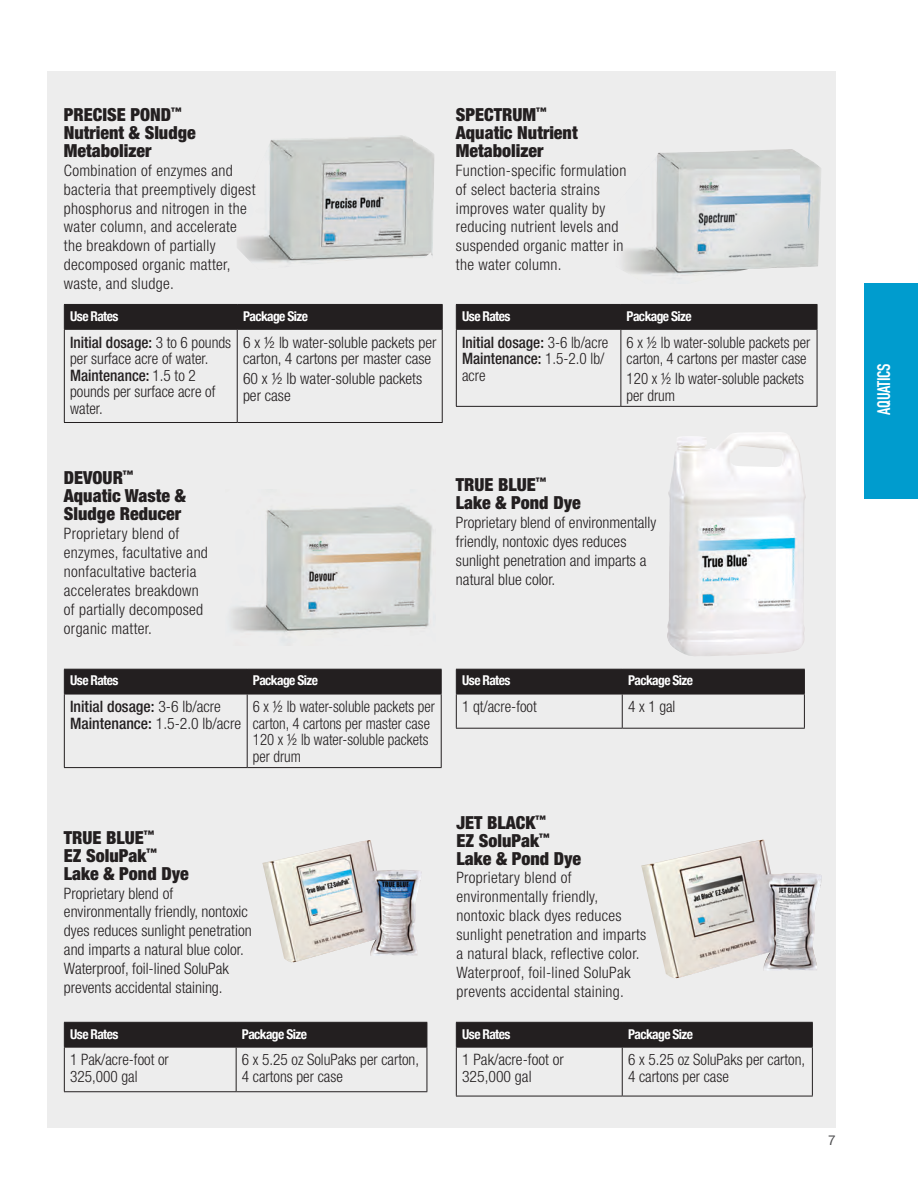
<style>
.page{position:relative;width:918px;height:1188px;background:#fff}
.page>*{position:absolute;margin:0;border:0;box-sizing:border-box;transform-origin:0 0}
.Product{font:900 condensed 18px/18px "Helvetica Neue";color:#231f20}
.t1{font:700 18px "DIN Condensed";letter-spacing:-.015em;color:#fff}
.hero_body{font:300 condensed 15.75px/18.9px "Helvetica Neue";letter-spacing:.02em;color:#231f20}
.Hero_Body{font:300 condensed 15.75px/16.5px "Helvetica Neue";color:#231f20}
.Product-2{font:300 condensed 15.75px/18.9px "Helvetica Neue";color:#231f20}
.Hero_Body-2{font:300 condensed 15.75px/16.5px "Helvetica Neue";color:#231f20;scale:.94 1}
.Hero_Body-3{font:300 condensed 15.75px/16.5px "Helvetica Neue";color:#231f20;scale:.95 1}
.Hero_Body-4{font:500 condensed 15.75px "Helvetica Neue";color:#231f20}
.t2{font:700 condensed 13.5px "Helvetica Neue";letter-spacing:-.04em;color:#fff}
.t3{font:13.5px "Helvetica Neue";color:#4d4d4f}
.s1{font-weight:500}
.s2{font-weight:300}
</style>
<div class="page">
<div style="left:48px;top:71px;width:788px;height:1057px;background:#ededed"></div>
<img style="left:232px;top:506px;width:200px;height:135px">
<div style="left:64px;top:669px;width:378px;height:25px;background:#231f20"></div>
<hr style="left:64px;top:694px;width:1px;height:73px;background:#231f20">
<hr style="left:64px;top:694px;width:183px;height:1px;background:#231f20">
<hr style="left:64px;top:767px;width:183px;height:1px;background:#231f20">
<hr style="left:247px;top:694px;width:1px;height:73px;background:#231f20">
<hr style="left:247px;top:694px;width:195px;height:1px;background:#231f20">
<hr style="left:247px;top:767px;width:195px;height:1px;background:#231f20">
<hr style="left:441px;top:694px;width:1px;height:73px;background:#231f20">
<img style="left:667px;top:432px;width:139px;height:224px">
<div style="left:456px;top:669px;width:349px;height:25px;background:#231f20"></div>
<hr style="left:456px;top:694px;width:1px;height:34px;background:#231f20">
<hr style="left:456px;top:694px;width:166px;height:1px;background:#231f20">
<hr style="left:456px;top:728px;width:166px;height:1px;background:#231f20">
<hr style="left:622px;top:694px;width:1px;height:34px;background:#231f20">
<hr style="left:622px;top:694px;width:183px;height:1px;background:#231f20">
<hr style="left:622px;top:728px;width:183px;height:1px;background:#231f20">
<hr style="left:804px;top:694px;width:1px;height:34px;background:#231f20">
<img style="left:262px;top:840px;width:160px;height:122px">
<div style="left:64px;top:1022px;width:364px;height:25px;background:#231f20"></div>
<hr style="left:64px;top:1048px;width:1px;height:43px;background:#231f20">
<hr style="left:64px;top:1047px;width:172px;height:1px;background:#231f20">
<hr style="left:64px;top:1091px;width:172px;height:1px;background:#231f20">
<hr style="left:236px;top:1048px;width:1px;height:43px;background:#231f20">
<hr style="left:236px;top:1047px;width:191px;height:1px;background:#231f20">
<hr style="left:236px;top:1091px;width:191px;height:1px;background:#231f20">
<hr style="left:427px;top:1048px;width:1px;height:43px;background:#231f20">
<img style="left:641px;top:840px;width:181px;height:138px">
<div style="left:456px;top:1022px;width:357px;height:25px;background:#231f20"></div>
<hr style="left:456px;top:1048px;width:1px;height:48px;background:#231f20">
<hr style="left:456px;top:1047px;width:166px;height:1px;background:#231f20">
<hr style="left:456px;top:1096px;width:166px;height:1px;background:#231f20">
<hr style="left:622px;top:1048px;width:1px;height:48px;background:#231f20">
<hr style="left:622px;top:1047px;width:191px;height:1px;background:#231f20">
<hr style="left:622px;top:1096px;width:191px;height:1px;background:#231f20">
<hr style="left:812px;top:1048px;width:1px;height:48px;background:#231f20">
<div style="left:456px;top:304px;width:362px;height:25px;background:#231f20"></div>
<hr style="left:456px;top:330px;width:1px;height:76px;background:#231f20">
<hr style="left:456px;top:329px;width:165px;height:1px;background:#231f20">
<hr style="left:456px;top:406px;width:165px;height:1px;background:#231f20">
<hr style="left:621px;top:330px;width:1px;height:76px;background:#231f20">
<hr style="left:621px;top:329px;width:196px;height:1px;background:#231f20">
<hr style="left:621px;top:406px;width:196px;height:1px;background:#231f20">
<hr style="left:817px;top:330px;width:1px;height:76px;background:#231f20">
<img style="left:623px;top:149px;width:198px;height:127px">
<img style="left:237px;top:135px;width:197px;height:128px">
<div style="left:64px;top:304px;width:379px;height:25px;background:#231f20"></div>
<hr style="left:64px;top:330px;width:1px;height:92px;background:#231f20">
<hr style="left:64px;top:329px;width:173px;height:1px;background:#231f20">
<hr style="left:64px;top:422px;width:173px;height:1px;background:#231f20">
<hr style="left:237px;top:330px;width:1px;height:92px;background:#231f20">
<hr style="left:237px;top:329px;width:206px;height:1px;background:#231f20">
<hr style="left:237px;top:422px;width:206px;height:1px;background:#231f20">
<hr style="left:442px;top:330px;width:1px;height:92px;background:#231f20">
<div style="left:864px;top:283px;width:54px;height:216px;background:#009cce"></div>
<p class="Product" style="left:64px;top:105px;width:133px">PRECISE POND<sup>™<br></sup>Nutrient &amp; Sludge<br>Metabolizer</p>
<p class="hero_body" style="left:64px;top:161px;width:193px">Combination of enzymes and bacteria that preemptively digest phosphorus and nitrogen in the water column, and accelerate the breakdown of partially decomposed organic matter, waste, and sludge.</p>
<p class="t2" style="left:70px;top:305px;width:50px">Use Rates</p>
<p class="t2" style="left:243px;top:305px;width:67px">Package Size</p>
<p class="Hero_Body" style="left:70px;top:334px;width:163px"><span class="s1">Initial dosage:</span> 3 to 6 pounds per surface acre of water.<br><span class="s1">Maintenance:</span> 1.5 to 2 pounds per surface acre of water.</p>
<p class="Hero_Body" style="left:243px;top:334px;width:195px">6 x ½ lb water-soluble packets per carton, 4 cartons per master case</p>
<p class="Hero_Body" style="left:243px;top:370px;width:181px">60 x ½ lb water-soluble packets per case</p>
<p class="Product" style="left:456px;top:105px;width:92px">SPECTRUM<sup>™</sup></p>
<p class="Product" style="left:456px;top:123px;width:123px">Aquatic Nutrient<br>Metabolizer</p>
<p class="hero_body" style="left:456px;top:161px;width:172px">Function-specific formulation of select bacteria strains improves water quality by reducing nutrient levels and suspended organic matter in the water column.</p>
<p class="t2" style="left:462px;top:305px;width:50px">Use Rates</p>
<p class="t2" style="left:627px;top:305px;width:67px">Package Size</p>
<p class="Hero_Body-4" style="left:462px;top:333px;width:148px">Initial dosage: <span class="s2">3-6 lb/acre</span></p>
<p class="Hero_Body" style="left:462px;top:350px;width:144px"><span class="s1">Maintenance:</span> 1.5-2.0 lb/ acre</p>
<p class="Hero_Body-3" style="left:627px;top:334px;width:195px">6 x ½ lb water-soluble packets per carton, 4 cartons per master case</p>
<p class="Hero_Body-3" style="left:627px;top:370px;width:188px">120 x ½ lb water-soluble packets per drum</p>
<p class="Product" style="left:64px;top:469px;width:71px">DEVOUR<sup>™</sup></p>
<p class="Product" style="left:64px;top:487px;width:123px">Aquatic Waste &amp;</p>
<p class="Product" style="left:64px;top:505px;width:119px">Sludge Reducer</p>
<p class="hero_body" style="left:64px;top:524px;width:146px">Proprietary blend of enzymes, facultative and nonfacultative bacteria accelerates breakdown of partially decomposed organic matter.</p>
<p class="t2" style="left:70px;top:669px;width:50px">Use Rates</p>
<p class="t2" style="left:253px;top:669px;width:67px">Package Size</p>
<p class="Hero_Body-4" style="left:70px;top:697px;width:152px">Initial dosage: <span class="s2">3-6 lb/acre</span></p>
<p class="Hero_Body" style="left:70px;top:715px;width:172px"><span class="s1">Maintenance:</span> 1.5-2.0 lb/acre</p>
<p class="Hero_Body-2" style="left:253px;top:698px;width:195px">6 x ½ lb water-soluble packets per carton, 4 cartons per master case</p>
<p class="Hero_Body-2" style="left:253px;top:731px;width:188px">120 x ½ lb water-soluble packets per drum</p>
<p class="Product" style="left:64px;top:828px;width:95px">TRUE BLUE<sup>™<br></sup>EZ SoluPak<sup>™</sup></p>
<p class="Product" style="left:64px;top:864px;width:126px">Lake &amp; Pond Dye</p>
<p class="Product-2" style="left:64px;top:883px;width:189px">Proprietary blend of environmentally friendly, nontoxic dyes reduces sunlight penetration and imparts a natural blue color.<br>Waterproof, foil-lined SoluPak prevents accidental staining.</p>
<p class="t2" style="left:70px;top:1022px;width:50px">Use Rates</p>
<p class="t2" style="left:242px;top:1022px;width:67px">Package Size</p>
<p class="Hero_Body" style="left:70px;top:1051px;width:100px">1 Pak/acre-foot or</p>
<p class="Hero_Body" style="left:70px;top:1068px;width:69px">325,000 gal</p>
<p class="Hero_Body" style="left:242px;top:1051px;width:179px">6 x 5.25 oz SoluPaks per carton,<br>4 cartons per case</p>
<p class="Product" style="left:456px;top:476px;width:126px">TRUE BLUE<sup>™<br></sup>Lake &amp; Pond Dye</p>
<p class="Product-2" style="left:456px;top:513px;width:202px">Proprietary blend of environmentally friendly, nontoxic dyes reduces sunlight penetration and imparts a natural blue color.</p>
<p class="t2" style="left:462px;top:669px;width:50px">Use Rates</p>
<p class="t2" style="left:628px;top:669px;width:67px">Package Size</p>
<p class="Hero_Body" style="left:462px;top:698px;width:76px">1 qt/acre-foot</p>
<p class="Hero_Body" style="left:628px;top:698px;width:49px">4 x 1 gal</p>
<p class="Product" style="left:456px;top:813px;width:95px">JET BLACK<sup>™<br></sup>EZ SoluPak<sup>™</sup></p>
<p class="Product" style="left:456px;top:849px;width:126px">Lake &amp; Pond Dye</p>
<p class="hero_body" style="left:456px;top:868px;width:191px">Proprietary blend of environmentally friendly, nontoxic black dyes reduces sunlight penetration and imparts a natural black, reflective color.<br>Waterproof, foil-lined SoluPak prevents accidental staining.</p>
<p class="t2" style="left:462px;top:1022px;width:50px">Use Rates</p>
<p class="t2" style="left:628px;top:1022px;width:67px">Package Size</p>
<p class="Hero_Body" style="left:462px;top:1051px;width:103px">1 Pak/acre-foot or</p>
<p class="Hero_Body" style="left:462px;top:1068px;width:71px">325,000 gal</p>
<p class="Hero_Body" style="left:628px;top:1051px;width:179px">6 x 5.25 oz SoluPaks per carton,<br>4 cartons per case</p>
<p class="t3" style="left:828px;top:1130px;width:9px">7</p>
<p class="t1" style="left:872px;top:415px;width:53px;rotate:-90deg">AQUATICS</p>
</div>
